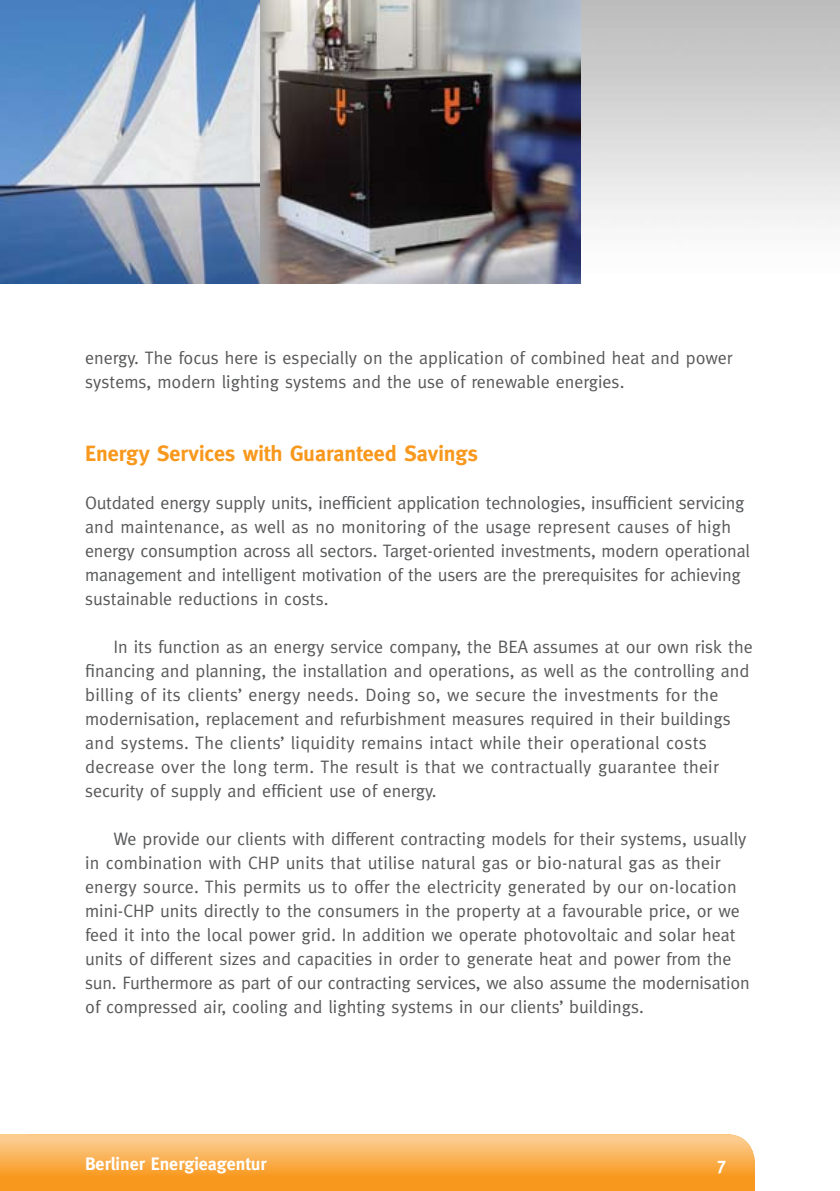
<style>
.page{position:relative;width:840px;height:1191px;background:#fff}
.page>*{position:absolute;margin:0;border:0;box-sizing:border-box;transform-origin:0 0}
.t1{font:700 22px "Meta";color:#f8981d}
.t2{font:18px/24px "Meta";color:#58595b}
.t3{font:700 18px "Meta";color:#fff}
</style>
<div class="page">
<img style="left:580px;top:0;width:259px;height:283px">
<svg style="left:28px;top:1134px;width:726px;height:57px;background:#f9ae4d"></svg>
<svg style="left:0;top:1134px;width:28px;height:57px;background:#f9ae4d"></svg>
<img style="left:0;top:0;width:580px;height:283px">
<p class="t2" style="left:85px;top:346px;width:648px">energy. The focus here is especially on the application of combined heat and power systems, modern lighting systems and the use of renewable energies.</p>
<p class="t1" style="left:85px;top:440px;width:394px">Energy Services with Guaranteed Savings</p>
<p class="t2" style="left:85px;top:490px;width:666px">Outdated energy supply units, inefficient application technologies, insufficient servicing and maintenance, as well as no monitoring of the usage represent causes of high energy consumption across all sectors. Target-oriented investments, modern operational management and intelligent motivation of the users are the prerequisites for achieving sustainable reductions in costs.</p>
<p class="t2" style="left:85px;top:634px;width:668px;text-indent:28px">In its function as an energy service company, the BEA assumes at our own risk the financing and planning, the installation and operations, as well as the controlling and billing of its clients’ energy needs. Doing so, we secure the investments for the modernisation, replacement and refurbishment measures required in their buildings and systems. The clients’ liquidity remains intact while their operational costs decrease over the long term. The result is that we contractually guarantee their security of supply and efficient use of energy.</p>
<p class="t2" style="left:85px;top:826px;width:665px;text-indent:28px">We provide our clients with different contracting models for their systems, usually in combination with CHP units that utilise natural gas or bio-natural gas as their energy source. This permits us to offer the electricity generated by our on-location mini-CHP units directly to the consumers in the property at a favourable price, or we feed it into the local power grid. In addition we operate photovoltaic and solar heat units of different sizes and capacities in order to generate heat and power from the sun. Furthermore as part of our contracting services, we also assume the modernisation of compressed air, cooling and lighting systems in our clients’ buildings.</p>
<p class="t3" style="left:85px;top:1152px;width:183px">Berliner Energieagentur</p>
<p class="t3" style="left:716px;top:1153px;width:11px">7</p>
</div>
